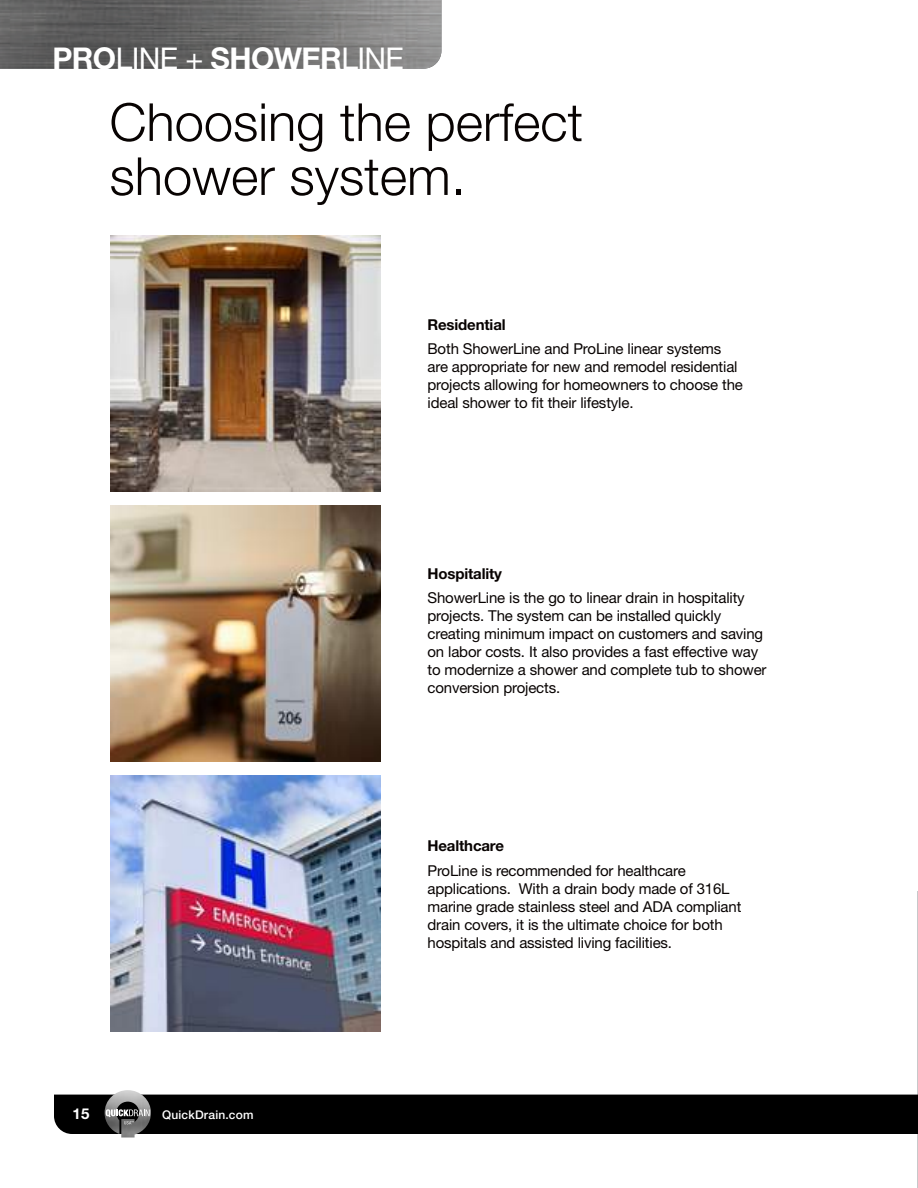
<style>
.page{position:relative;width:918px;height:1188px;background:#fff}
.page>*{position:absolute;margin:0;border:0;box-sizing:border-box;transform-origin:0 0}
.t1{font:300 52.5px/54px "Helvetica Neue LT Std";color:#080302}
.t2{font:700 30px "Helvetica Neue LT Std";letter-spacing:-.02em;color:#fff}
.t3{font:15px/18px "Helvetica Neue LT Std";letter-spacing:-.01em;color:#080302}
.t4{font:700 15px "Helvetica Neue LT Std";letter-spacing:-.01em;color:#080302}
.t5{font:700 15px "Helvetica Neue LT Std";color:#fff}
.t6{font:500 12px "Helvetica Neue LT Std";letter-spacing:.015em;color:#fff}
.s1{font-weight:400}
</style>
<div class="page">
<img style="left:105px;top:1090px;width:46px;height:48px">
<div style="left:54px;top:1095px;width:864px;height:39px;background:#000"></div>
<img style="left:0;top:0;width:441px;height:69px">
<img style="left:110px;top:235px;width:270px;height:257px">
<img style="left:110px;top:505px;width:270px;height:257px">
<img style="left:110px;top:775px;width:270px;height:256px">
<h2 class="t2" style="left:52px;top:40px;width:353px">PRO<span class="s1">LINE +</span> SHOWER<span class="s1">LINE</span></h2>
<h1 class="t1" style="left:110px;top:94px;width:475px">Choosing the perfect shower system.</h1>
<p class="t4" style="left:428px;top:315px;width:80px">Residential</p>
<p class="t3" style="left:428px;top:340px;width:317px">Both ShowerLine and ProLine linear systems are appropriate for new and remodel residential projects allowing for homeowners to choose the ideal shower to fit their lifestyle.</p>
<p class="t4" style="left:428px;top:564px;width:76px">Hospitality</p>
<p class="t3" style="left:428px;top:589px;width:341px">ShowerLine is the go to linear drain in hospitality projects. The system can be installed quickly creating minimum impact on customers and saving on labor costs. It also provides a fast effective way to modernize a shower and complete tub to shower conversion projects.</p>
<p class="t5" style="left:73px;top:1104px;width:18px">15</p>
<p class="t6" style="left:162px;top:1107px;width:93px">QuickDrain.com</p>
<p class="t4" style="left:428px;top:837px;width:78px">Healthcare</p>
<p class="t3" style="left:428px;top:861px;width:315px">ProLine is recommended for healthcare applications. With a drain body made of 316L marine grade stainless steel and ADA compliant drain covers, it is the ultimate choice for both hospitals and assisted living facilities.</p>
</div>
